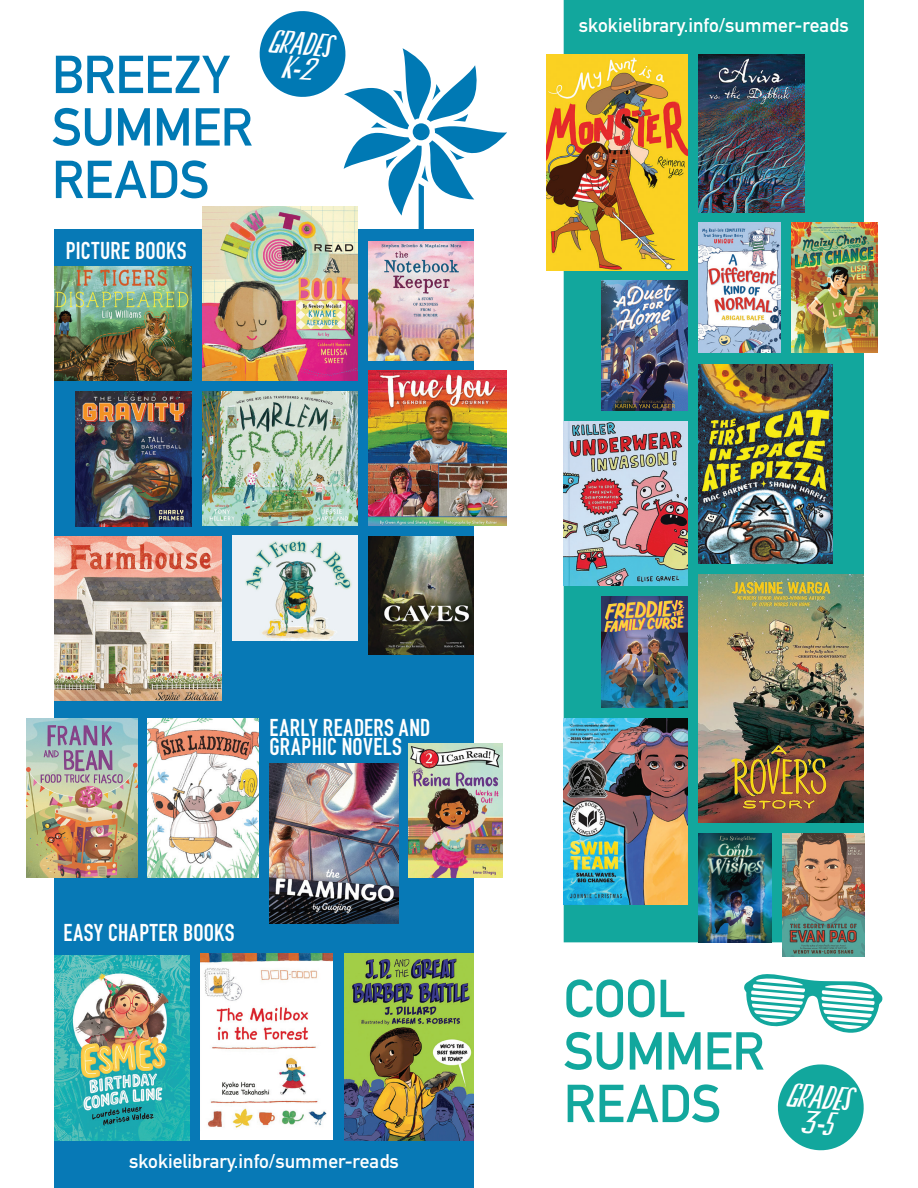
<style>
.page{position:relative;width:918px;height:1188px;background:#fff}
.page>*{position:absolute;margin:0;border:0;box-sizing:border-box;transform-origin:0 0}
.t1{font:700 52.5px/52.5px "DIN Alternate";letter-spacing:-.01em;color:#0079b4}
.t2{font:700 52.5px/52.5px "DIN Alternate";letter-spacing:-.01em;color:#12a79d}
.t3{font:italic 33.45px "Swallow Falls";color:#fff}
.t4{font:italic 32.55px "Swallow Falls";color:#fff}
.t5{font:700 24px/19.5px "DIN Condensed";letter-spacing:.02em;color:#fff}
.t6{font:700 19.5px "DIN Alternate";color:#fff}
</style>
<div class="page">
<div style="left:564px;top:1px;width:299px;height:941px;background:#12a79d"></div>
<svg style="left:744px;top:974px;width:139px;height:59px"></svg>
<img style="left:601px;top:281px;width:87px;height:130px">
<img style="left:791px;top:223px;width:87px;height:129px">
<img style="left:782px;top:833px;width:82px;height:123px">
<img style="left:699px;top:54px;width:105px;height:158px">
<img style="left:699px;top:833px;width:72px;height:109px">
<img style="left:564px;top:718px;width:124px;height:187px">
<img style="left:699px;top:574px;width:165px;height:248px">
<img style="left:699px;top:364px;width:134px;height:200px">
<img style="left:601px;top:597px;width:87px;height:111px">
<img style="left:547px;top:54px;width:141px;height:216px">
<img style="left:564px;top:421px;width:124px;height:165px">
<img style="left:699px;top:223px;width:82px;height:129px">
<div style="left:54px;top:229px;width:420px;height:959px;background:#0779b6"></div>
<img style="left:202px;top:207px;width:156px;height:174px">
<img style="left:369px;top:371px;width:137px;height:155px">
<img style="left:76px;top:392px;width:115px;height:135px">
<img style="left:233px;top:536px;width:125px;height:104px">
<img style="left:369px;top:537px;width:105px;height:117px">
<img style="left:202px;top:392px;width:156px;height:133px">
<img style="left:369px;top:241px;width:105px;height:119px">
<img style="left:54px;top:536px;width:168px;height:165px">
<img style="left:54px;top:266px;width:137px;height:115px">
<img style="left:344px;top:954px;width:130px;height:186px">
<div style="left:201px;top:954px;width:132px;height:186px;background:#fff"></div>
<img style="left:201px;top:954px;width:132px;height:174px">
<img style="left:54px;top:955px;width:135px;height:185px">
<img style="left:269px;top:764px;width:129px;height:160px">
<img style="left:409px;top:743px;width:93px;height:134px">
<img style="left:27px;top:718px;width:110px;height:159px">
<img style="left:148px;top:718px;width:111px;height:159px">
<svg style="left:777px;top:1064px;width:87px;height:87px"></svg>
<svg style="left:258px;top:11px;width:249px;height:222px"></svg>
<p class="t1" style="left:52px;top:45px;width:179px">BREEZY</p>
<p class="t1" style="left:52px;top:97px;width:202px">SUMMER<br>READS</p>
<p class="t4" style="left:274px;top:21px;width:64px;rotate:5deg">grades</p>
<p class="t5" style="left:66px;top:241px;width:122px">PICTURE BOOKS</p>
<p class="t6" style="left:579px;top:11px;width:271px">skokielibrary.info/summer-reads</p>
<p class="t5" style="left:270px;top:717px;width:162px">EARLY READERS AND<br>GRAPHIC NOVELS</p>
<p class="t5" style="left:64px;top:923px;width:173px">EASY CHAPTER BOOKS</p>
<p class="t6" style="left:129px;top:1146px;width:271px">skokielibrary.info/summer-reads</p>
<p class="t2" style="left:564px;top:969px;width:124px">COOL</p>
<p class="t2" style="left:564px;top:1021px;width:202px">SUMMER<br>READS</p>
<p class="t3" style="left:792px;top:1074px;width:66px;rotate:5deg">grades</p>
</div>
